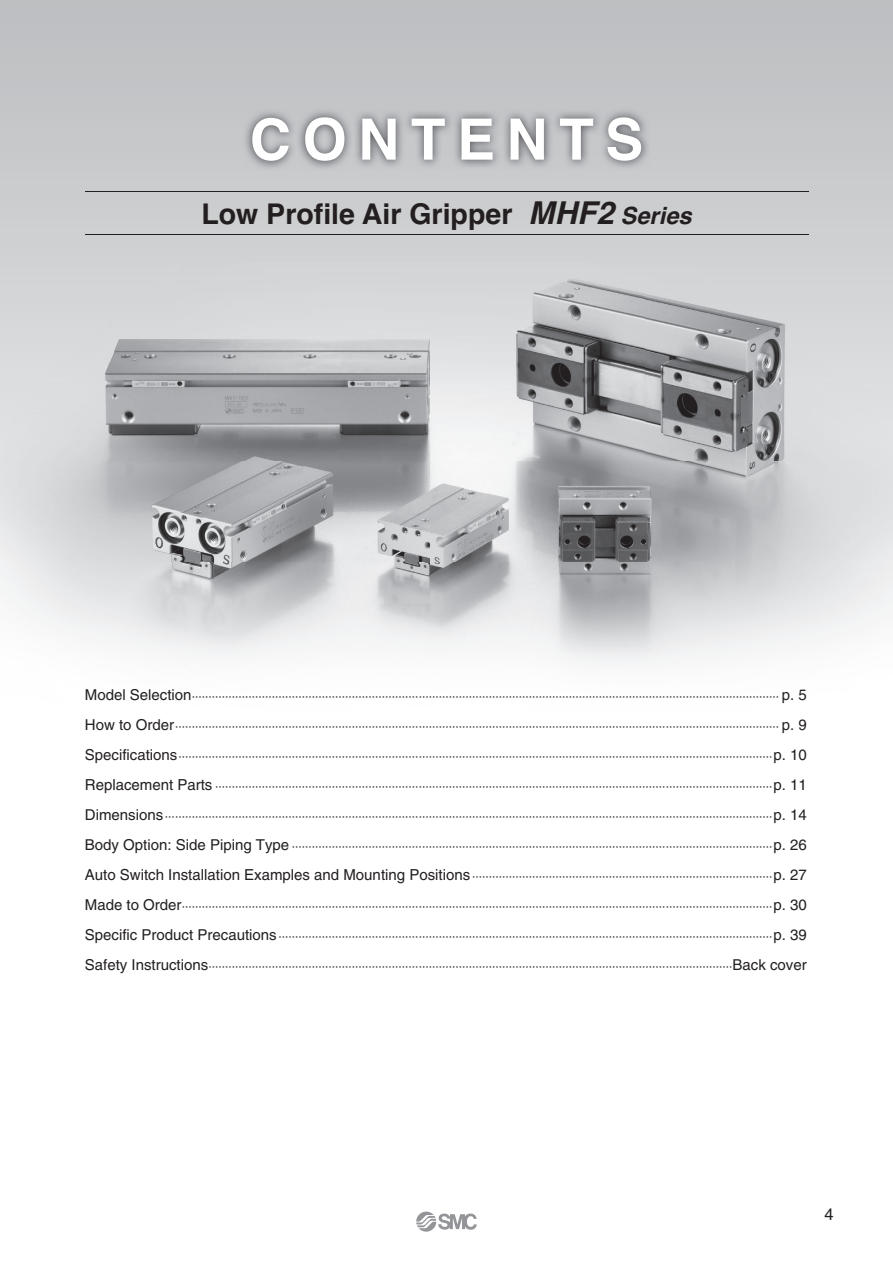
<style>
.page{position:relative;width:893px;height:1263px;background:#fff}
.page>*{position:absolute;margin:0;border:0;box-sizing:border-box;transform-origin:0 0}
.t1{font:700 57px "Helvetica";letter-spacing:.2em;color:#fff}
.t2{font:700 28.5px "Helvetica";color:#231f20}
.t3{font:16.5px "Helvetica";color:#231f20}
.t4{font:12.15px "Helvetica";color:#231f20}
.t5{font:12px "Helvetica";color:#231f20}
.s1{font-style:italic;font-size:31.5px}
.s2{font-style:italic;font-size:23.7px}
.s3{font-size:15px}
.s4{font-size:15.15px}
</style>
<div class="page">
<svg style="left:0;top:0;width:892px;height:262px;background:#c6c7c9"></svg>
<img style="left:0;top:262px;width:892px;height:402px">
<img style="left:243px;top:108px;width:407px;height:62px">
<hr style="left:85px;top:191px;width:723px;height:1px;background:#231f20">
<hr style="left:85px;top:234px;width:723px;height:1px;background:#231f20">
<svg style="left:416px;top:1212px;width:61px;height:20px"></svg>
<h1 class="t1" style="left:250px;top:119px;width:395px">CONTENTS</h1>
<h2 class="t2" style="left:201px;top:204px;width:491px">Low Profile Air Gripper <span class="s1">MHF2</span> <span class="s2">Series</span></h2>
<p class="t5" style="left:85px;top:691px;width:723px"><span class="s3">Model Selection</span>················································································································································································ <span class="s3">p. 5</span></p>
<p class="t5" style="left:85px;top:721px;width:723px"><span class="s3">How to Order</span> ····················································································································································································· <span class="s3">p. 9</span></p>
<p class="t5" style="left:85px;top:751px;width:723px"><span class="s3">Specifications</span> ··················································································································································································<span class="s3">p. 10</span></p>
<p class="t4" style="left:85px;top:781px;width:723px"><span class="s4">Replacement Parts</span> ·······································································································································································<span class="s3">p. 11</span></p>
<p class="t5" style="left:85px;top:811px;width:723px"><span class="s3">Dimensions</span> ······················································································································································································<span class="s3">p. 14</span></p>
<p class="t5" style="left:85px;top:841px;width:723px"><span class="s3">Body Option: Side Piping Type</span> ················································································································································<span class="s3">p. 26</span></p>
<p class="t4" style="left:85px;top:871px;width:723px"><span class="s4">Auto Switch Installation Examples and Mounting Positions</span> ··························································································<span class="s3">p. 27</span></p>
<p class="t5" style="left:85px;top:901px;width:723px"><span class="s3">Made to Order</span>·················································································································································································<span class="s3">p. 30</span></p>
<p class="t5" style="left:85px;top:931px;width:723px"><span class="s3">Specific Product Precautions</span> ····················································································································································<span class="s3">p. 39</span></p>
<p class="t5" style="left:85px;top:961px;width:723px"><span class="s3">Safety Instructions</span>·····························································································································································<span class="s3">Back cover</span></p>
<h3 class="t3" style="left:824px;top:1208px;width:11px">4</h3>
</div>
